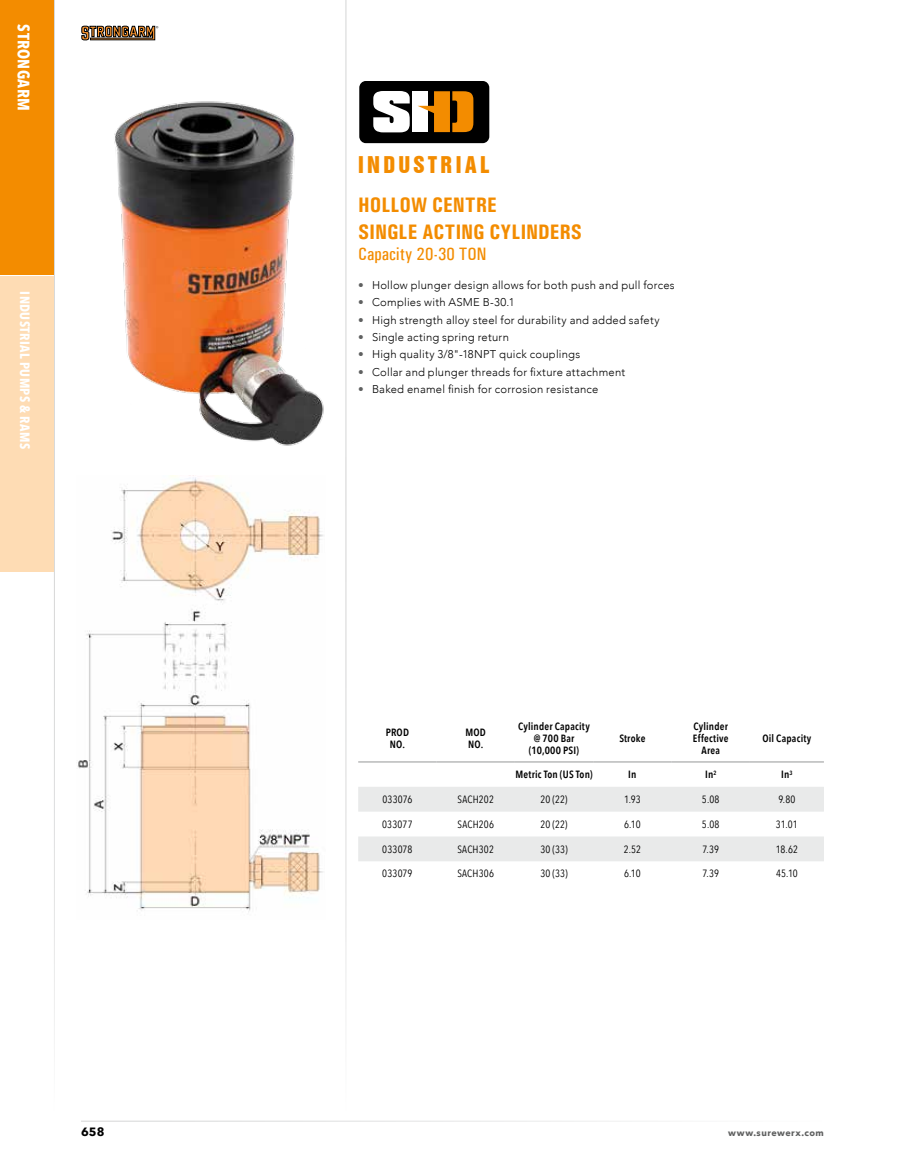
<style>
.page{position:relative;width:905px;height:1161px;background:#fff}
.page>*{position:absolute;margin:0;border:0;box-sizing:border-box;transform-origin:0 0}
.t1{font:21.15px "Swiss 921 BT Regular A";letter-spacing:.165em;color:#f38c00}
.t2{font:700 condensed 21px/27px "Univers";letter-spacing:.005em;color:#f38c00}
.t3{font:500 condensed 18px "Univers";letter-spacing:.005em;color:#f38c00}
.t4{font:700 16.5px "Avenir Next Condensed";letter-spacing:.02em;color:#fff}
.t5{font:700 13.5px "Avenir Next Condensed";letter-spacing:.03em;color:#fff}
.t6{font:700 12px "Avenir Next";color:#000}
.t7{font:300 11.25px "Avenir";letter-spacing:.02em;color:#000}
.t8{font:10.5px "Avenir Next Condensed";letter-spacing:.015em;color:#000}
.t9{font:600 10.5px/12px "Avenir Next Condensed";letter-spacing:.02em;color:#000;text-align:center}
.t10{font:700 9px "Avenir Next";letter-spacing:.055em;color:#5f6060}
.s1{font-family:"Avenir Next";font-weight:400;color:#5f6060}
</style>
<div class="page">
<svg style="left:81px;top:26px;width:77px;height:14px"></svg>
<div style="left:0;top:0;width:54px;height:275px;background:#f38c00"></div>
<div style="left:0;top:276px;width:54px;height:295px;background:#fedcb4"></div>
<img style="left:114px;top:101px;width:210px;height:345px">
<img style="left:77px;top:476px;width:247px;height:436px">
<div style="left:359px;top:81px;width:130px;height:62px;background:#000;border-radius:7px"></div>
<svg style="left:373px;top:91px;width:36px;height:41px"></svg>
<div style="left:412px;top:91px;width:16px;height:41px;background:#fff"></div>
<svg style="left:418px;top:91px;width:55px;height:41px"></svg>
<svg style="left:358px;top:787px;width:466px;height:74px"></svg>
<hr style="left:358px;top:762px;width:78px;height:1px;background:#969798">
<hr style="left:436px;top:762px;width:79px;height:1px;background:#969798">
<hr style="left:515px;top:762px;width:78px;height:1px;background:#969798">
<hr style="left:593px;top:762px;width:78px;height:1px;background:#969798">
<hr style="left:671px;top:762px;width:79px;height:1px;background:#969798">
<hr style="left:750px;top:762px;width:73px;height:1px;background:#969798">
<h3 class="t4" style="left:34px;top:24px;width:88px;rotate:90deg">STRONGARM</h3>
<p class="t5" style="left:33px;top:291px;width:159px;rotate:90deg">INDUSTRIAL PUMPS &amp; RAMS</p>
<h1 class="t1" style="left:358px;top:150px;width:132px">INDUSTRIAL</h1>
<h2 class="t2" style="left:358px;top:191px;width:225px">HOLLOW CENTRE<br>SINGLE ACTING CYLINDERS</h2>
<h3 class="t3" style="left:358px;top:244px;width:130px">Capacity 20-30 TON</h3>
<p class="t7" style="left:358px;top:279px;width:318px"><span class="s1">•</span> Hollow plunger design allows for both push and pull forces</p>
<p class="t7" style="left:358px;top:296px;width:158px"><span class="s1">•</span> Complies with ASME B-30.1</p>
<p class="t7" style="left:358px;top:313px;width:303px"><span class="s1">•</span> High strength alloy steel for durability and added safety</p>
<p class="t7" style="left:358px;top:331px;width:152px"><span class="s1">•</span> Single acting spring return</p>
<p class="t7" style="left:358px;top:348px;width:223px"><span class="s1">•</span> High quality 3/8"-18NPT quick couplings</p>
<p class="t7" style="left:358px;top:365px;width:268px"><span class="s1">•</span> Collar and plunger threads for fixture attachment</p>
<p class="t7" style="left:358px;top:382px;width:242px"><span class="s1">•</span> Baked enamel finish for corrosion resistance</p>
<p class="t9" style="left:386px;top:726px;width:25px">PROD<br>NO.</p>
<p class="t9" style="left:465px;top:726px;width:22px;text-align:left">MOD<br>NO.</p>
<p class="t9" style="left:518px;top:720px;width:73px">Cylinder Capacity @ 700 Bar (10,000 PSI)</p>
<p class="t9" style="left:619px;top:732px;width:28px">Stroke</p>
<p class="t9" style="left:693px;top:720px;width:37px">Cylinder<br>Effective<br>Area</p>
<p class="t9" style="left:762px;top:732px;width:50px">Oil Capacity</p>
<p class="t9" style="left:515px;top:768px;width:79px">Metric Ton (US Ton)</p>
<p class="t9" style="left:628px;top:768px;width:10px">In</p>
<p class="t9" style="left:705px;top:768px;width:13px">In<sup>2</sup></p>
<p class="t9" style="left:781px;top:768px;width:13px">In<sup>3</sup></p>
<p class="t8" style="left:382px;top:790px;width:31px">033076</p>
<p class="t8" style="left:457px;top:790px;width:38px">SACH202</p>
<p class="t8" style="left:540px;top:790px;width:29px">20 (22)</p>
<p class="t8" style="left:624px;top:790px;width:18px">1.93</p>
<p class="t8" style="left:702px;top:790px;width:19px">5.08</p>
<p class="t8" style="left:778px;top:790px;width:19px">9.80</p>
<p class="t8" style="left:382px;top:815px;width:32px">033077</p>
<p class="t8" style="left:457px;top:815px;width:38px">SACH206</p>
<p class="t8" style="left:540px;top:815px;width:29px">20 (22)</p>
<p class="t8" style="left:624px;top:815px;width:18px">6.10</p>
<p class="t8" style="left:702px;top:815px;width:19px">5.08</p>
<p class="t8" style="left:776px;top:815px;width:23px">31.01</p>
<p class="t8" style="left:382px;top:840px;width:32px">033078</p>
<p class="t8" style="left:457px;top:840px;width:38px">SACH302</p>
<p class="t8" style="left:540px;top:840px;width:29px">30 (33)</p>
<p class="t8" style="left:623px;top:840px;width:19px">2.52</p>
<p class="t8" style="left:702px;top:840px;width:18px">7.39</p>
<p class="t8" style="left:775px;top:840px;width:24px">18.62</p>
<p class="t8" style="left:382px;top:865px;width:32px">033079</p>
<p class="t8" style="left:457px;top:865px;width:38px">SACH306</p>
<p class="t8" style="left:540px;top:865px;width:29px">30 (33)</p>
<p class="t8" style="left:624px;top:865px;width:18px">6.10</p>
<p class="t8" style="left:702px;top:865px;width:18px">7.39</p>
<p class="t8" style="left:776px;top:865px;width:23px">45.10</p>
<p class="t6" style="left:81px;top:1122px;width:25px">658</p>
<p class="t10" style="left:728px;top:1125px;width:97px">www.surewerx.com</p>
</div>
